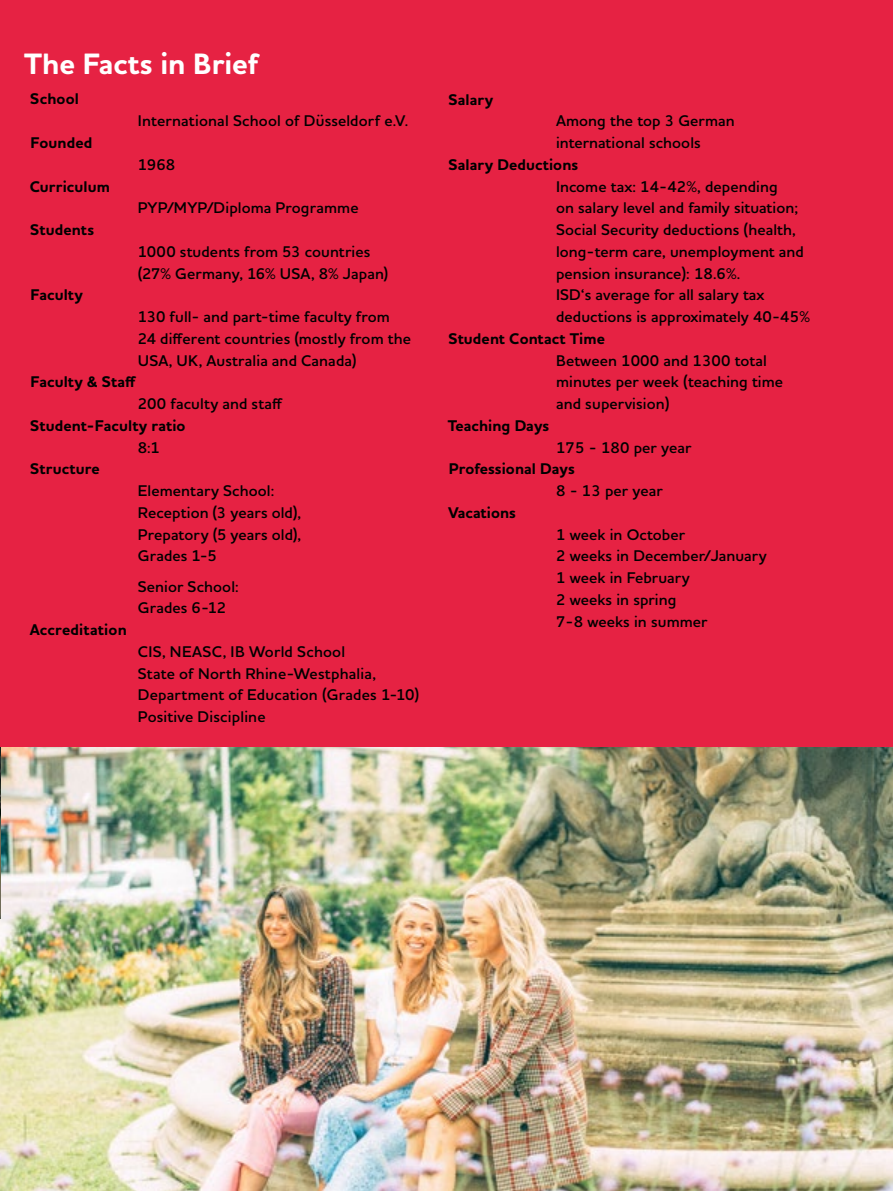
<style>
.page{position:relative;width:893px;height:1191px;background:#fff}
.page>*{position:absolute;margin:0;border:0;box-sizing:border-box;transform-origin:0 0}
.t1{font:700 30px "Houschka Pro";color:#fff}
.t2{font:600 15.75px/21.8px "Houschka Pro";letter-spacing:.005em;color:#000}
.t3{font:700 15.75px "Houschka Pro";letter-spacing:.005em;color:#000}
</style>
<div class="page">
<img style="left:0;top:746px;width:893px;height:445px">
<img style="left:0;top:746px;width:1px;height:172px">
<div style="left:0;top:0;width:893px;height:746px;background:#e62243"></div>
<h1 class="t1" style="left:24px;top:45px;width:236px">The Facts in Brief</h1>
<p class="t3" style="left:30px;top:89px;width:50px">School</p>
<p class="t3" style="left:31px;top:132px;width:63px">Founded</p>
<p class="t3" style="left:30px;top:176px;width:81px">Curriculum</p>
<p class="t3" style="left:30px;top:219px;width:65px">Students</p>
<p class="t3" style="left:31px;top:285px;width:54px">Faculty</p>
<p class="t2" style="left:138px;top:110px;width:272px">International School of Düsseldorf e.V.</p>
<p class="t2" style="left:138px;top:153px;width:39px">1968</p>
<p class="t2" style="left:138px;top:197px;width:222px">PYP/MYP/Diploma Programme</p>
<p class="t2" style="left:138px;top:240px;width:252px">1000 students from 53 countries (27% Germany, 16% USA, 8% Japan)</p>
<p class="t2" style="left:138px;top:306px;width:275px">130 full- and part-time faculty from<br>24 different countries (mostly from the<br>USA, UK, Australia and Canada)</p>
<p class="t3" style="left:31px;top:372px;width:107px">Faculty &amp; Staff</p>
<p class="t2" style="left:138px;top:393px;width:147px">200 faculty and staff</p>
<p class="t3" style="left:30px;top:415px;width:157px">Student-Faculty ratio</p>
<p class="t2" style="left:138px;top:436px;width:24px">8:1</p>
<p class="t3" style="left:30px;top:459px;width:71px">Structure</p>
<p class="t2" style="left:138px;top:480px;width:165px">Elementary School:<br>Reception (3 years old),<br>Prepatory (5 years old),<br>Grades 1-5</p>
<p class="t2" style="left:138px;top:575px;width:102px">Senior School:<br>Grades 6-12</p>
<p class="t3" style="left:30px;top:619px;width:98px">Accreditation</p>
<p class="t2" style="left:138px;top:640px;width:283px">CIS, NEASC, IB World School<br>State of North Rhine-Westphalia,<br>Department of Education (Grades 1-10)<br>Positive Discipline</p>
<p class="t3" style="left:449px;top:89px;width:46px">Salary</p>
<p class="t2" style="left:556px;top:110px;width:180px">Among the top 3 German international schools</p>
<p class="t3" style="left:449px;top:154px;width:131px">Salary Deductions</p>
<p class="t2" style="left:556px;top:175px;width:255px">Income tax: 14-42%, depending<br>on salary level and family situation; Social Security deductions (health, long-term care, unemployment and pension insurance): 18.6%.<br>ISD‘s average for all salary tax deductions is approximately 40-45%</p>
<p class="t3" style="left:449px;top:328px;width:158px">Student Contact Time</p>
<p class="t2" style="left:556px;top:349px;width:229px">Between 1000 and 1300 total minutes per week (teaching time and supervision)</p>
<p class="t3" style="left:448px;top:415px;width:103px">Teaching Days</p>
<p class="t2" style="left:556px;top:436px;width:137px">175 - 180 per year</p>
<p class="t3" style="left:449px;top:459px;width:127px">Professional Days</p>
<p class="t2" style="left:556px;top:480px;width:108px">8 - 13 per year</p>
<p class="t3" style="left:448px;top:502px;width:69px">Vacations</p>
<p class="t2" style="left:556px;top:523px;width:212px">1 week in October<br>2 weeks in December/January<br>1 week in February<br>2 weeks in spring<br>7-8 weeks in summer</p>
</div>
